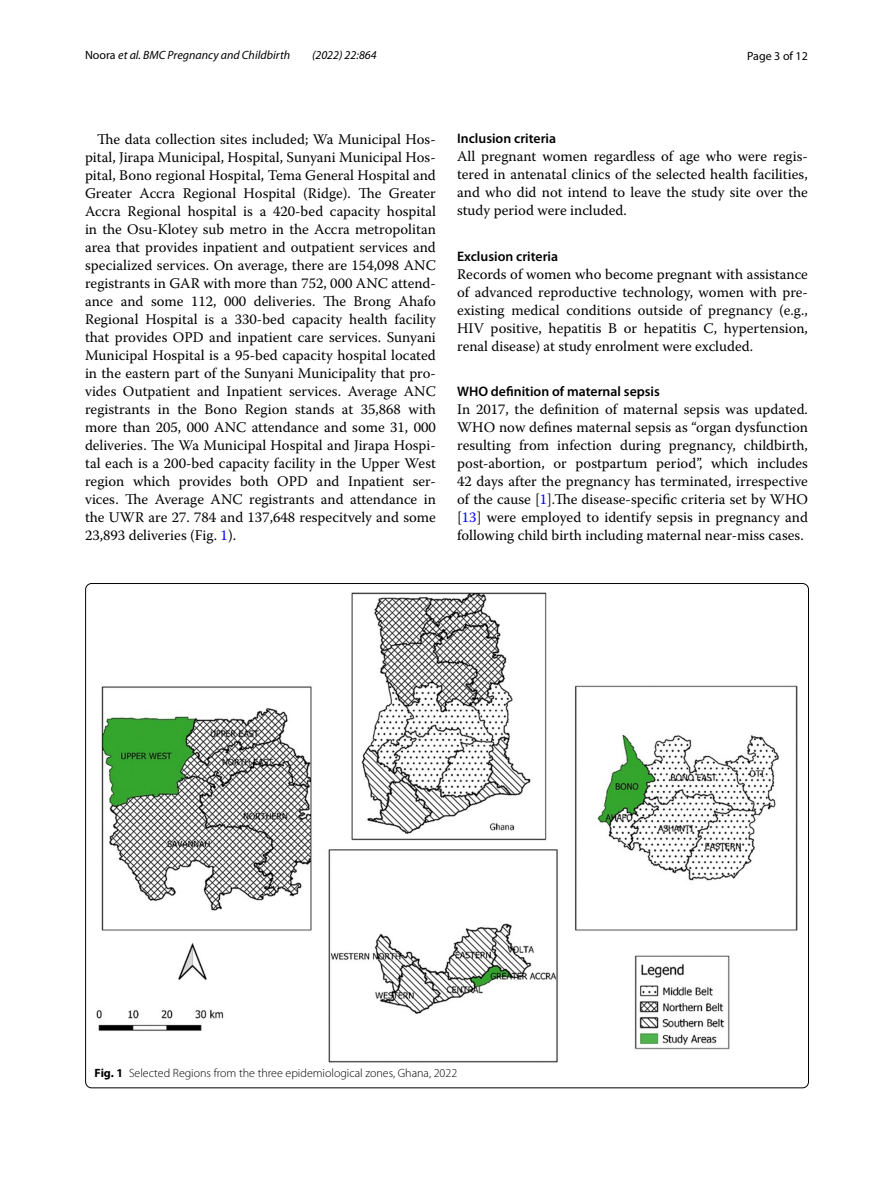
<style>
.page{position:relative;width:893px;height:1187px;background:#fff}
.page>*{position:absolute;margin:0;border:0;box-sizing:border-box;transform-origin:0 0}
.t1{font:14.7px/18px "Warnock Pro";color:#000;text-align:justify}
.t2{font:600 13.8px "Myriad Pro";color:#000}
.t3{font:300 12px "Myriad Pro";color:#000}
.t4{font:italic 12px "Myriad Pro";color:#000}
.t5{font:12px "Myriad Pro";color:#000}
.s1{font-style:normal}
.s2{color:#00f}
.s3{font-weight:700}
</style>
<div class="page">
<img style="left:97px;top:592px;width:700px;height:470px">
<p class="t4" style="left:85px;top:48px;width:207px"><span class="s1">Noora</span> et al. BMC Pregnancy and Childbirth</p>
<p class="t4" style="left:312px;top:48px;width:66px">(2022) 22:864</p>
<p class="t5" style="left:747px;top:48px;width:62px">Page 3 of 12</p>
<p class="t1" style="left:85px;top:130px;width:352px;text-indent:12px">The data collection sites included; Wa Municipal Hos&shy;pital, Jirapa Municipal, Hospital, Sunyani Municipal Hos&shy;pital, Bono regional Hospital, Tema General Hospital and Greater Accra Regional Hospital (Ridge). The Greater Accra Regional hospital is a 420-bed capacity hospital in the Osu-Klotey sub metro in the Accra metropolitan area that provides inpatient and outpatient services and specialized services. On average, there are 154,098 ANC registrants in GAR with more than 752, 000 ANC attend&shy;ance and some 112, 000 deliveries. The Brong Ahafo Regional Hospital is a 330-bed capacity health facility that provides OPD and inpatient care services. Sunyani Municipal Hospital is a 95-bed capacity hospital located in the eastern part of the Sunyani Municipality that pro&shy;vides Outpatient and Inpatient services. Average ANC registrants in the Bono Region stands at 35,868 with more than 205, 000 ANC attendance and some 31, 000 deliveries. The Wa Municipal Hospital and Jirapa Hospi&shy;tal each is a 200-bed capacity facility in the Upper West region which provides both OPD and Inpatient ser&shy;vices. The Average ANC registrants and attendance in the UWR are 27. 784 and 137,648 respecitvely and some 23,893 deliveries (Fig. <span class="s2">1</span>).</p>
<p class="t2" style="left:457px;top:130px;width:101px">Inclusion criteria</p>
<p class="t1" style="left:457px;top:147px;width:352px">All pregnant women regardless of age who were regis&shy;tered in antenatal clinics of the selected health facilities, and who did not intend to leave the study site over the study period were included.</p>
<p class="t2" style="left:457px;top:247px;width:103px">Exclusion criteria</p>
<p class="t1" style="left:457px;top:264px;width:352px">Records of women who become pregnant with assistance of advanced reproductive technology, women with pre&shy;existing medical conditions outside of pregnancy (e.g., HIV positive, hepatitis B or hepatitis C, hypertension, renal disease) at study enrolment were excluded.</p>
<p class="t2" style="left:457px;top:382px;width:204px">WHO definition of maternal sepsis</p>
<p class="t1" style="left:457px;top:400px;width:352px">In 2017, the definition of maternal sepsis was updated.<br>WHO now defines maternal sepsis as “organ dysfunction resulting from infection during pregnancy, childbirth, post-abortion, or postpartum period”, which includes 42 days after the pregnancy has terminated, irrespective of the cause [<span class="s2">1</span>].The disease-specific criteria set by WHO [<span class="s2">13</span>] were employed to identify sepsis in pregnancy and following child birth including maternal near-miss cases.</p>
<p class="t3" style="left:95px;top:1066px;width:364px"><span class="s3">Fig. 1</span> Selected Regions from the three epidemiological zones, Ghana, 2022</p>
</div>
